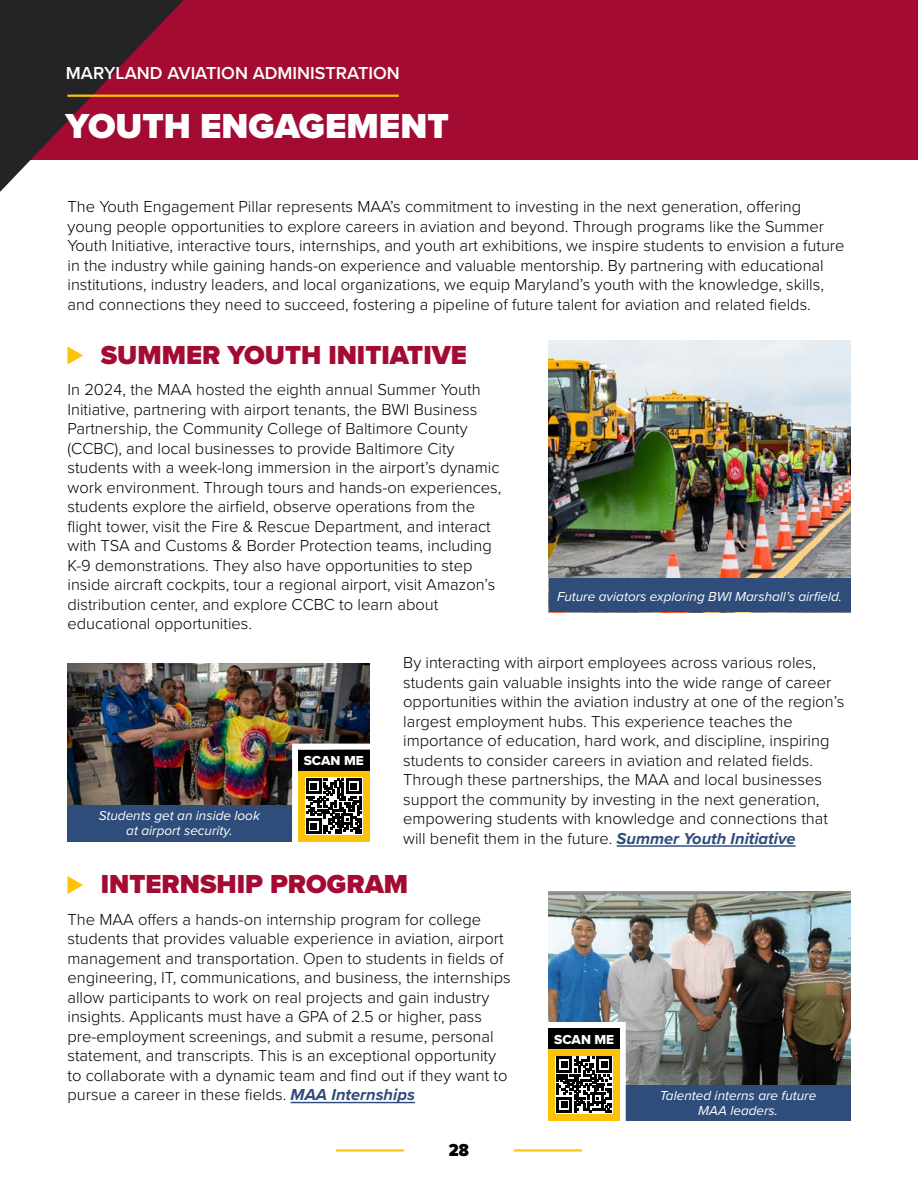
<style>
.page{position:relative;width:918px;height:1188px;background:#fff}
.page>*{position:absolute;margin:0;border:0;box-sizing:border-box;transform-origin:0 0}
.t1{font:900 36px "Proxima Nova";color:#fff}
.t2{font:900 27px "Proxima Nova";color:#a30b33}
.t3{font:600 18px "Proxima Nova";color:#fff}
.t4{font:900 18px "Proxima Nova Cond";color:#000}
.t5{font:300 16.5px/19.5px "Proxima Nova";color:#000}
.t6{font:italic 13.5px/15px "Proxima Nova";color:#fff;text-align:center}
.t7{font:13.5px "Proxima Nova Extrabld";color:#fff}
.s1{font-weight:700;font-style:italic;color:#2e4d7a}
</style>
<div class="page">
<div style="left:0;top:0;width:918px;height:160px;background:#a30b33"></div>
<svg style="left:0;top:0;width:184px;height:192px"></svg>
<hr style="left:67px;top:95px;width:332px;height:2px;background:#fec306">
<hr style="left:336px;top:1149px;width:68px;height:3px;background:#fbc314">
<hr style="left:514px;top:1149px;width:68px;height:3px;background:#fbc314">
<hr style="left:617px;top:845px;width:179px;height:2px;background:#2e4d7a">
<hr style="left:291px;top:1102px;width:124px;height:1px;background:#2e4d7a">
<svg style="left:68px;top:346px;width:15px;height:18px"></svg>
<img style="left:549px;top:340px;width:301px;height:239px">
<img style="left:68px;top:664px;width:301px;height:142px">
<svg style="left:68px;top:876px;width:15px;height:18px"></svg>
<img style="left:549px;top:892px;width:301px;height:193px">
<div style="left:549px;top:579px;width:301px;height:33px;background:#2e4d7a"></div>
<div style="left:67px;top:806px;width:225px;height:36px;background:#2e4d7a"></div>
<div style="left:624px;top:1085px;width:226px;height:35px;background:#2e4d7a"></div>
<div style="left:298px;top:770px;width:71px;height:72px;background:#fec306"></div>
<div style="left:298px;top:750px;width:71px;height:20px;background:#000"></div>
<div style="left:305px;top:777px;width:57px;height:58px;background:#fff"></div>
<svg style="left:306px;top:778px;width:56px;height:56px"></svg>
<div style="left:310px;top:823px;width:7px;height:6px;background:#000"></div>
<div style="left:543px;top:1022px;width:83px;height:104px;border:6px solid #fff"></div>
<div style="left:549px;top:1049px;width:71px;height:71px;background:#fec306"></div>
<div style="left:549px;top:1028px;width:71px;height:21px;background:#000"></div>
<svg style="left:556px;top:1056px;width:57px;height:57px"></svg>
<svg style="left:556px;top:1057px;width:56px;height:56px"></svg>
<hr style="left:556px;top:1110px;width:16px;height:3px;background:#000">
<div style="left:561px;top:1101px;width:6px;height:7px;background:#000"></div>
<p class="t3" style="left:66px;top:60px;width:335px">MARYLAND AVIATION ADMINISTRATION</p>
<p class="t1" style="left:66px;top:100px;width:385px">YOUTH ENGAGEMENT</p>
<p class="t5" style="left:68px;top:196px;width:779px">The Youth Engagement Pillar represents MAA’s commitment to investing in the next generation, offering young people opportunities to explore careers in aviation and beyond. Through programs like the Summer Youth Initiative, interactive tours, internships, and youth art exhibitions, we inspire students to envision a future in the industry while gaining hands-on experience and valuable mentorship. By partnering with educational institutions, industry leaders, and local organizations, we equip Maryland’s youth with the knowledge, skills, and connections they need to succeed, fostering a pipeline of future talent for aviation and related fields.</p>
<p class="t2" style="left:101px;top:335px;width:368px">SUMMER YOUTH INITIATIVE</p>
<p class="t5" style="left:68px;top:379px;width:415px">In 2024, the MAA hosted the eighth annual Summer Youth<br>Initiative, partnering with airport tenants, the BWI Business<br>Partnership, the Community College of Baltimore County</p>
<p class="t5" style="left:68px;top:438px;width:435px">(CCBC), and local businesses to provide Baltimore City students with a week-long immersion in the airport’s dynamic work environment. Through tours and hands-on experiences, students explore the airfield, observe operations from the flight tower, visit the Fire &amp; Rescue Department, and interact with TSA and Customs &amp; Border Protection teams, including K-9 demonstrations. They also have opportunities to step inside aircraft cockpits, tour a regional airport, visit Amazon’s distribution center, and explore CCBC to learn about</p>
<p class="t5" style="left:68px;top:613px;width:186px">educational opportunities.</p>
<p class="t5" style="left:403px;top:652px;width:443px">By interacting with airport employees across various roles, students gain valuable insights into the wide range of career opportunities within the aviation industry at one of the region’s largest employment hubs. This experience teaches the importance of education, hard work, and discipline, inspiring students to consider careers in aviation and related fields.<br>Through these partnerships, the MAA and local businesses support the community by investing in the next generation, empowering students with knowledge and connections that will benefit them in the future. <span class="s1">Summer Youth Initiative</span></p>
<p class="t2" style="left:101px;top:864px;width:309px">INTERNSHIP PROGRAM</p>
<p class="t5" style="left:68px;top:909px;width:445px">The MAA offers a hands-on internship program for college students that provides valuable experience in aviation, airport management and transportation. Open to students in fields of engineering, IT, communications, and business, the internships allow participants to work on real projects and gain industry insights. Applicants must have a GPA of 2.5 or higher, pass pre-employment screenings, and submit a resume, personal statement, and transcripts. This is an exceptional opportunity</p>
<p class="t5" style="left:68px;top:1065px;width:442px">to collaborate with a dynamic team and find out if they want to pursue a career in these fields. <span class="s1">MAA Internships</span></p>
<p class="t6" style="left:557px;top:588px;width:287px">Future aviators exploring BWI Marshall’s airfield.</p>
<p class="t7" style="left:304px;top:751px;width:62px">SCAN ME</p>
<p class="t6" style="left:99px;top:807px;width:163px">Students get an inside look at airport security.</p>
<p class="t7" style="left:554px;top:1029px;width:62px">SCAN ME</p>
<p class="t6" style="left:660px;top:1087px;width:158px">Talented interns are future<br>MAA leaders.</p>
<p class="t4" style="left:449px;top:1137px;width:22px">28</p>
</div>
